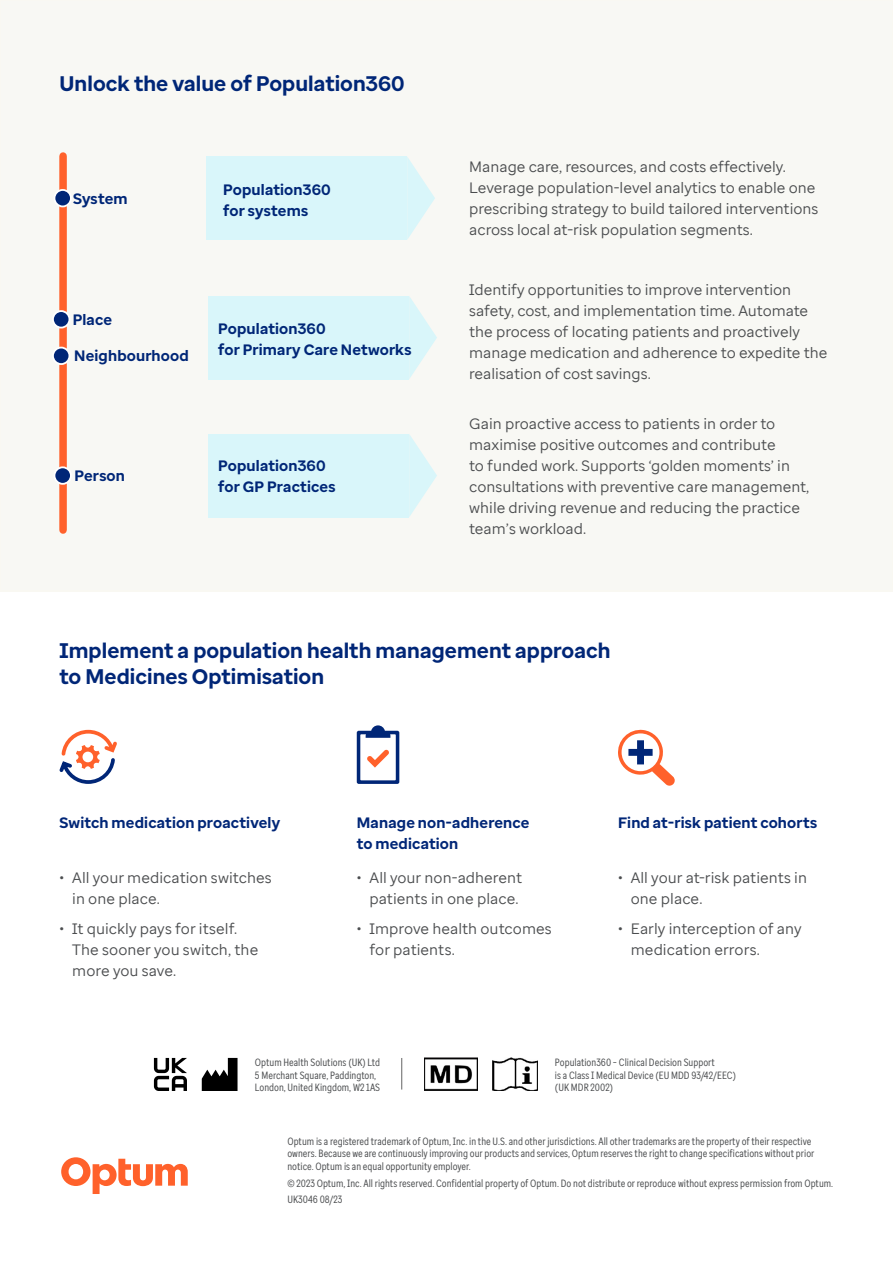
<style>
.page{position:relative;width:893px;height:1263px;background:#fff}
.page>*{position:absolute;margin:0;border:0;box-sizing:border-box;transform-origin:0 0}
.Heading_2{font:700 21px/25.2px "Optum Sans";letter-spacing:.005em;color:#002677}
.Body_text{font:15px/21px "Optum Sans";color:#4b4d4f}
.Find_out_more{font:700 15px/21px "Optum Sans";letter-spacing:.01em;color:#002677}
.Disclaimer{font:10.5px/12.6px "Optum Sans Cond";color:#4b4d4f}
</style>
<div class="page">
<div style="left:0;top:0;width:893px;height:591px;background:#f8f8f4"></div>
<svg style="left:60px;top:730px;width:57px;height:54px"></svg>
<div style="left:83px;top:752px;width:10px;height:10px;background:#fff;border-radius:50%"></div>
<svg style="left:357px;top:725px;width:42px;height:59px"></svg>
<div style="left:59px;top:156px;width:8px;height:374px;background:#ff612b"></div>
<div style="left:54px;top:190px;width:17px;height:16px;background:#002677;border-radius:50%"></div>
<div style="left:54px;top:189px;width:18px;height:18px;border:2px solid #fff;border-radius:50%"></div>
<div style="left:53px;top:348px;width:16px;height:16px;background:#002677;border-radius:50%"></div>
<div style="left:52px;top:347px;width:18px;height:18px;border:2px solid #fff;border-radius:50%"></div>
<div style="left:53px;top:311px;width:16px;height:17px;background:#002677;border-radius:50%"></div>
<div style="left:52px;top:310px;width:18px;height:18px;border:2px solid #fff;border-radius:50%"></div>
<div style="left:54px;top:467px;width:17px;height:17px;background:#002677;border-radius:50%"></div>
<div style="left:54px;top:466px;width:18px;height:19px;border:2px solid #fff;border-radius:50%"></div>
<svg style="left:407px;top:157px;width:28px;height:82px"></svg>
<div style="left:207px;top:156px;width:200px;height:84px;background:#d9f6fa"></div>
<svg style="left:409px;top:296px;width:28px;height:83px"></svg>
<div style="left:208px;top:296px;width:201px;height:83px;background:#d9f6fa"></div>
<svg style="left:409px;top:434px;width:28px;height:83px"></svg>
<div style="left:208px;top:434px;width:201px;height:83px;background:#d9f6fa"></div>
<svg style="left:618px;top:730px;width:57px;height:56px"></svg>
<svg style="left:61px;top:1157px;width:127px;height:37px"></svg>
<hr style="left:401px;top:1058px;width:1px;height:31px;background:#636363">
<svg style="left:154px;top:1058px;width:33px;height:33px"></svg>
<svg style="left:202px;top:1058px;width:36px;height:33px"></svg>
<img style="left:424px;top:1058px;width:54px;height:32px">
<img style="left:492px;top:1057px;width:46px;height:33px">
<p class="Heading_2" style="left:60px;top:71px;width:347px">Unlock the value of Population360</p>
<p class="Find_out_more" style="left:73px;top:188px;width:56px">System</p>
<p class="Find_out_more" style="left:223px;top:179px;width:109px">Population360 for systems</p>
<p class="Find_out_more" style="left:73px;top:309px;width:41px">Place</p>
<p class="Find_out_more" style="left:74px;top:345px;width:116px">Neighbourhood</p>
<p class="Find_out_more" style="left:218px;top:318px;width:195px">Population360<br>for Primary Care Networks</p>
<p class="Find_out_more" style="left:75px;top:466px;width:52px">Person</p>
<p class="Find_out_more" style="left:218px;top:455px;width:119px">Population360 for GP Practices</p>
<p class="Body_text" style="left:469px;top:156px;width:351px">Manage care, resources, and costs effectively.<br>Leverage population-level analytics to enable one prescribing strategy to build tailored interventions across local at-risk population segments.</p>
<p class="Body_text" style="left:469px;top:279px;width:360px">Identify opportunities to improve intervention safety, cost, and implementation time. Automate the process of locating patients and proactively manage medication and adherence to expedite the realisation of cost savings.</p>
<p class="Body_text" style="left:469px;top:413px;width:342px">Gain proactive access to patients in order to maximise positive outcomes and contribute<br>to funded work. Supports ‘golden moments’ in consultations with preventive care management, while driving revenue and reducing the practice team’s workload.</p>
<p class="Heading_2" style="left:60px;top:638px;width:552px">Implement a population health management approach to Medicines Optimisation</p>
<p class="Find_out_more" style="left:60px;top:812px;width:222px">Switch medication proactively</p>
<p class="Find_out_more" style="left:357px;top:812px;width:174px">Manage non-adherence to medication</p>
<p class="Find_out_more" style="left:618px;top:812px;width:201px">Find at-risk patient cohorts</p>
<p class="Body_text" style="left:72px;top:867px;width:201px;text-indent:-13px">• All your medication switches in one place.</p>
<p class="Body_text" style="left:72px;top:918px;width:188px;text-indent:-13px">• It quickly pays for itself.<br>The sooner you switch, the more you save.</p>
<p class="Body_text" style="left:357px;top:867px;width:167px;text-align:right">• All your non-adherent patients in one place.</p>
<p class="Body_text" style="left:369px;top:918px;width:184px;text-indent:-13px">• Improve health outcomes for patients.</p>
<p class="Body_text" style="left:631px;top:867px;width:178px;text-indent:-13px">• All your at-risk patients in one place.</p>
<p class="Body_text" style="left:631px;top:918px;width:172px;text-indent:-13px">• Early interception of any medication errors.</p>
<p class="Disclaimer" style="left:255px;top:1056px;width:127px">Optum Health Solutions (UK) Ltd<br>5 Merchant Square, Paddington,<br>London, United Kingdom, W2 1AS</p>
<p class="Disclaimer" style="left:555px;top:1056px;width:182px">Population360 – Clinical Decision Support<br>is a Class I Medical Device (EU MDD 93/42/EEC) (UK MDR 2002)</p>
<p class="Disclaimer" style="left:287px;top:1134px;width:528px">Optum is a registered trademark of Optum, Inc. in the U.S. and other jurisdictions. All other trademarks are the property of their respective owners. Because we are continuously improving our products and services, Optum reserves the right to change specifications without prior notice. Optum is an equal opportunity employer.</p>
<p class="Disclaimer" style="left:287px;top:1176px;width:547px">© 2023 Optum, Inc. All rights reserved. Confidential property of Optum. Do not distribute or reproduce without express permission from Optum.</p>
<p class="Disclaimer" style="left:287px;top:1193px;width:57px">UK3046 08/23</p>
</div>
